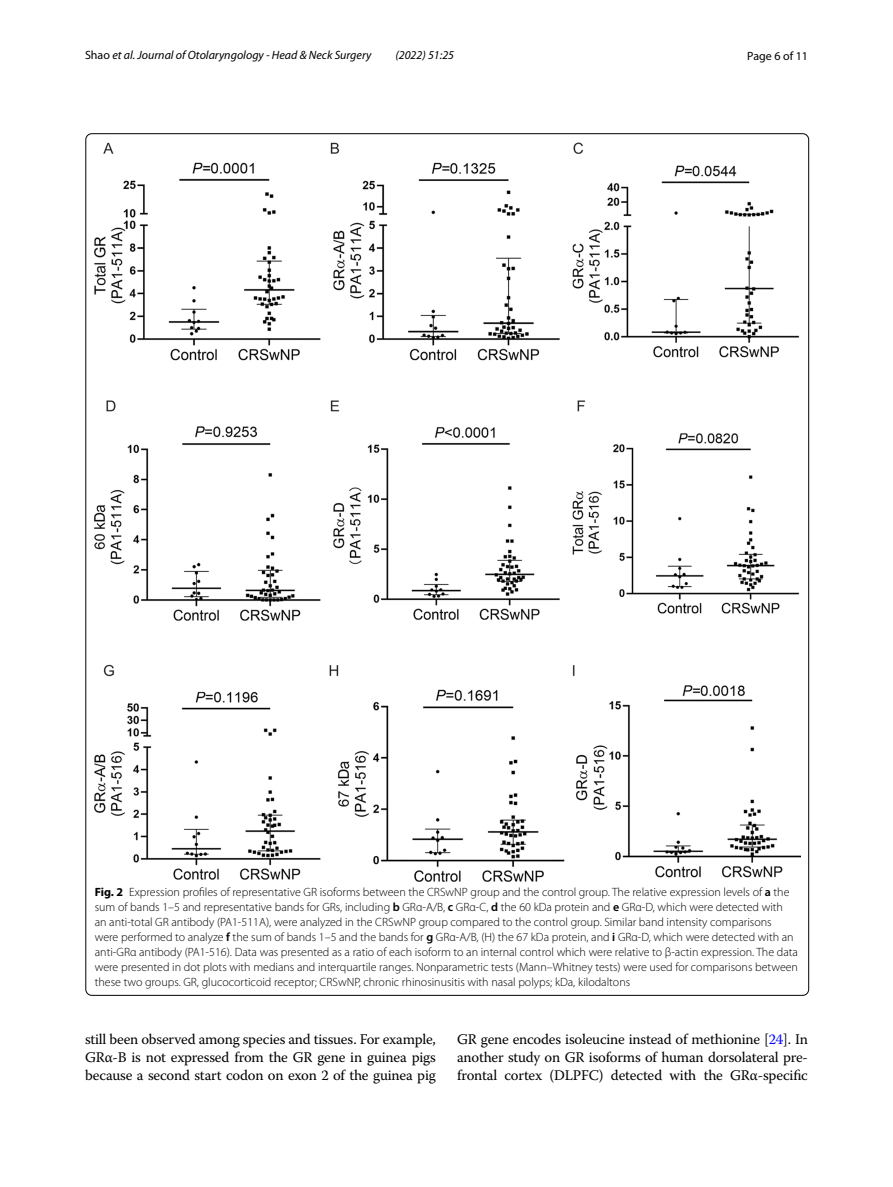
<style>
.page{position:relative;width:893px;height:1187px;background:#fff}
.page>*{position:absolute;margin:0;border:0;box-sizing:border-box;transform-origin:0 0}
.t1{font:14.7px/18px "Warnock Pro";letter-spacing:-.015em;color:#000;text-align:justify}
.t2{font:300 12px/15px "Myriad Pro";color:#000}
.t3{font:italic 12px "Myriad Pro";color:#000}
.t4{font:12px "Myriad Pro";color:#000}
.s1{font-style:normal}
.s2{font-weight:700}
.s3{font-weight:600}
.s4{color:#00f}
</style>
<div class="page">
<img style="left:94px;top:143px;width:706px;height:738px">
<p class="t3" style="left:85px;top:48px;width:288px"><span class="s1">Shao</span> et al. Journal of Otolaryngology - Head &amp; Neck Surgery</p>
<p class="t3" style="left:395px;top:48px;width:60px">(2022) 51:25</p>
<p class="t4" style="left:747px;top:48px;width:62px">Page 6 of 11</p>
<p class="t2" style="left:95px;top:884px;width:705px"><span class="s2">Fig. 2</span> Expression profiles of representative GR isoforms between the CRSwNP group and the control group. The relative expression levels of <span class="s3">a</span> the sum of bands 1–5 and representative bands for GRs, including <span class="s3">b</span> GRα-A/B, <span class="s3">c</span> GRα-C, <span class="s3">d</span> the 60 kDa protein and <span class="s3">e</span> GRα-D, which were detected with<br>an anti-total GR antibody (PA1-511A), were analyzed in the CRSwNP group compared to the control group. Similar band intensity comparisons were performed to analyze <span class="s3">f</span> the sum of bands 1–5 and the bands for <span class="s3">g</span> GRα-A/B, (H) the 67 kDa protein, and <span class="s3">i</span> GRα-D, which were detected with an anti-GRα antibody (PA1-516). Data was presented as a ratio of each isoform to an internal control which were relative to β-actin expression. The data were presented in dot plots with medians and interquartile ranges. Nonparametric tests (Mann–Whitney tests) were used for comparisons between these two groups. GR, glucocorticoid receptor; CRSwNP, chronic rhinosinusitis with nasal polyps; kDa, kilodaltons</p>
<p class="t1" style="left:85px;top:1029px;width:352px">still been observed among species and tissues. For example, GRα-B is not expressed from the GR gene in guinea pigs because a second start codon on exon 2 of the guinea pig</p>
<p class="t1" style="left:457px;top:1029px;width:352px">GR gene encodes isoleucine instead of methionine [<span class="s4">24</span>]. In another study on GR isoforms of human dorsolateral pre&shy;frontal cortex (DLPFC) detected with the GRα-specific</p>
</div>
